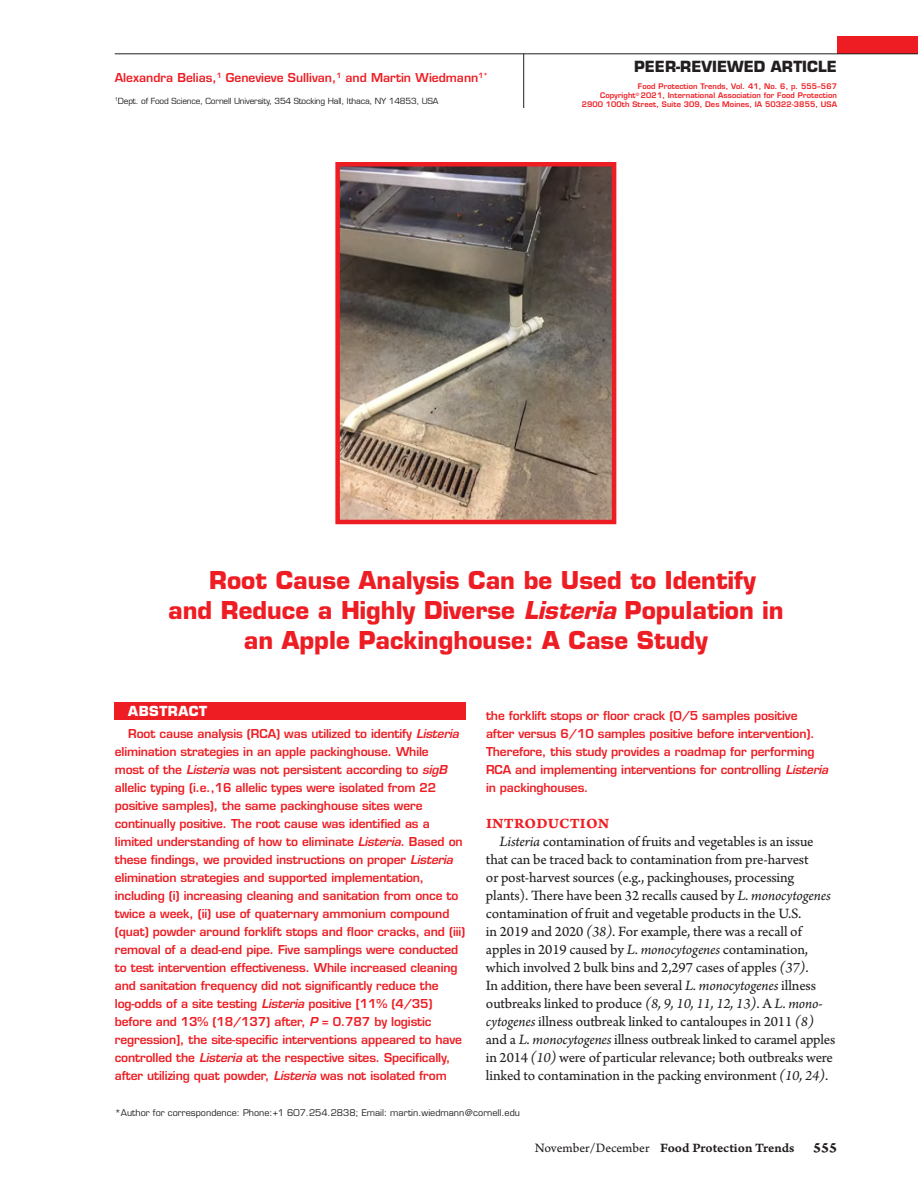
<style>
.page{position:relative;width:918px;height:1188px;background:#fff}
.page>*{position:absolute;margin:0;border:0;box-sizing:border-box;transform-origin:0 0}
.Article_Title{font:700 24px/30px "Eurostile";color:#ee1d23;text-align:center}
.Body_Copy{font:15px/18px "Arno Pro Sm Text";letter-spacing:-.015em;color:#231f20}
.t1{font:700 15px "Eurostile";color:#231f20}
.Headers_in_Article{font:15px "Arno Pro Bold Caption";letter-spacing:.015em;color:#ee1d23}
.t2{font:13.5px "Arno Pro Smbd Caption";letter-spacing:-.005em;color:#231f20}
.Abstract_Title{font:700 13.5px "Eurostile";letter-spacing:.04em;color:#fff}
.Abstract_Summary{font:600 12px/18px "Eurostile";letter-spacing:-.01em;color:#ee1d23}
.Title_Page_Authors{font:600 12px "Eurostile";color:#ee1d23}
.Author_for_Correspon{font:9px "Eurostile";color:#231f20}
.Title_Page_Author_In{font:8.25px "Eurostile";letter-spacing:-.02em;color:#231f20}
.Subhead_2{font:600 7.5px/9px "Eurostile";letter-spacing:.01em;color:#ee1d23;text-align:right}
.s1{font-style:italic}
.s2{font-family:"Arno Pro Italic Sm Text"}
.s3{font-family:"Arno Pro Sm Text"}
.s4{font-family:"Arno Pro Bold Caption";font-size:15px}
</style>
<div class="page">
<div style="left:837px;top:36px;width:81px;height:18px;background:#ee1d23"></div>
<hr style="left:115px;top:53px;width:803px;height:1px;background:#231f20">
<hr style="left:523px;top:54px;width:1px;height:54px;background:#231f20">
<div style="left:115px;top:702px;width:351px;height:18px;background:#ee1d23"></div>
<img style="left:340px;top:167px;width:271px;height:352px">
<div style="left:335px;top:162px;width:281px;height:362px;border:4px solid #ee1d23"></div>
<p class="Title_Page_Authors" style="left:115px;top:70px;width:375px">Alexandra Belias,<sup>1</sup> Genevieve Sullivan,<sup>1</sup> and Martin Wiedmann<sup>1*</sup></p>
<p class="Title_Page_Author_In" style="left:115px;top:96px;width:325px"><sup>1</sup>Dept. of Food Science, Cornell University, 354 Stocking Hall, Ithaca, NY 14853, USA</p>
<p class="t1" style="left:634px;top:57px;width:204px">PEER-REVIEWED ARTICLE</p>
<p class="Subhead_2" style="left:600px;top:82px;width:238px">Food Protection Trends, Vol. 41, No. 6, p. 555–567<br>Copyright<sup>©</sup> 2021, International Association for Food Protection</p>
<p class="Subhead_2" style="left:582px;top:100px;width:257px">2900 100th Street, Suite 309, Des Moines, IA 50322-3855, USA</p>
<p class="Article_Title" style="left:168px;top:565px;width:617px">Root Cause Analysis Can be Used to Identify<br>and Reduce a Highly Diverse <span class="s1">Listeria</span> Population in an Apple Packinghouse: A Case Study</p>
<p class="Abstract_Title" style="left:128px;top:703px;width:81px">ABSTRACT</p>
<p class="Abstract_Summary" style="left:115px;top:724px;width:352px;text-indent:13px">Root cause analysis (RCA) was utilized to identify <span class="s1">Listeria </span>elimination strategies in an apple packinghouse. While<br>most of the <span class="s1">Listeria</span> was not persistent according to <span class="s1">sigB </span>allelic typing (i.e.,16 allelic types were isolated from 22 positive samples), the same packinghouse sites were continually positive. The root cause was identified as a limited understanding of how to eliminate <span class="s1">Listeria</span>. Based on these findings, we provided instructions on proper <span class="s1">Listeria </span>elimination strategies and supported implementation, including (i) increasing cleaning and sanitation from once to twice a week, (ii) use of quaternary ammonium compound (quat) powder around forklift stops and floor cracks, and (iii) removal of a dead-end pipe. Five samplings were conducted to test intervention effectiveness. While increased cleaning and sanitation frequency did not significantly reduce the log-odds of a site testing <span class="s1">Listeria</span> positive [11% (4/35) before and 13% (18/137) after, <span class="s1">P</span> = 0.787 by logistic regression], the site-specific interventions appeared to have controlled the <span class="s1">Listeria</span> at the respective sites. Specifically, after utilizing quat powder, <span class="s1">Listeria</span> was not isolated from</p>
<p class="Abstract_Summary" style="left:486px;top:706px;width:344px">the forklift stops or floor crack (0/5 samples positive after versus 6/10 samples positive before intervention).<br>Therefore, this study provides a roadmap for performing RCA and implementing interventions for controlling <span class="s1">Listeria </span>in packinghouses.</p>
<p class="Headers_in_Article" style="left:486px;top:814px;width:125px">INTRODUCTION</p>
<p class="Body_Copy" style="left:486px;top:833px;width:351px;text-indent:14px"><span class="s2">Listeria</span> contamination of fruits and vegetables is an issue that can be traced back to contamination from pre-harvest<br>or post-harvest sources (e.g., packinghouses, processing plants). There have been 32 recalls caused by <span class="s2">L. monocytogenes </span>contamination of fruit and vegetable products in the U.S.<br>in 2019 and 2020 <span class="s2">(38)</span>. For example, there was a recall of apples in 2019 caused by <span class="s2">L. monocytogenes</span> contamination, which involved 2 bulk bins and 2,297 cases of apples <span class="s2">(37)</span>.<br>In addition, there have been several <span class="s2">L. monocytogenes</span> illness outbreaks linked to produce <span class="s2">(8, 9, 10, 11, 12, 13)</span>. A <span class="s2">L. mono&shy;cytogenes</span> illness outbreak linked to cantaloupes in 2011 <span class="s2">(8) </span>and a <span class="s2">L. monocytogenes</span> illness outbreak linked to caramel apples in 2014 <span class="s2">(10)</span> were of particular relevance; both outbreaks were linked to contamination in the packing environment <span class="s2">(10, 24)</span>.</p>
<p class="Author_for_Correspon" style="left:115px;top:1107px;width:407px">*Author for correspondence: Phone:+1 607.254.2838; Email: martin.wiedmann@cornell.edu</p>
<p class="t2" style="left:535px;top:1140px;width:304px"><span class="s3">November/December</span> Food Protection Trends <span class="s4">555</span></p>
</div>
